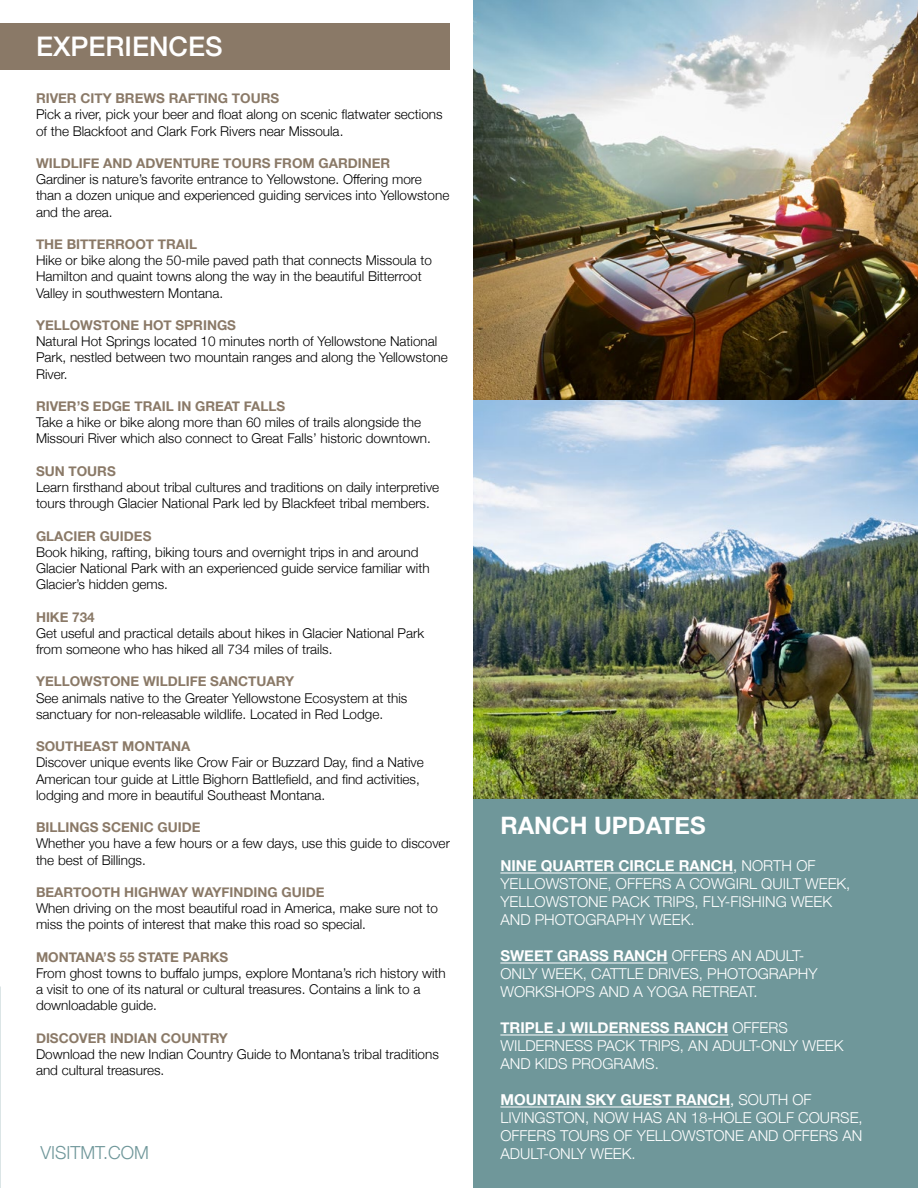
<style>
.page{position:relative;width:918px;height:1188px;background:#fff}
.page>*{position:absolute;margin:0;border:0;box-sizing:border-box;transform-origin:0 0}
.t1{font:500 27px "Helvetica Neue";color:#fff}
.t2{font:700 24px "Helvetica Neue";color:#fff}
.t3{font:300 18px "Helvetica Neue";color:#6f979a}
.t4{font:300 15px/18px "Helvetica Neue";color:#fff}
.t5{font:300 13.5px/16.2px "Helvetica Neue";color:#000}
.t6{font:700 13.5px "Helvetica Neue";color:#8a7967}
.s1{font-weight:700}
.s2{font-weight:400}
</style>
<div class="page">
<div style="left:473px;top:798px;width:445px;height:390px;background:#6f979a"></div>
<img style="left:473px;top:0;width:445px;height:798px">
<div style="left:0;top:23px;width:450px;height:47px;background:#8a7967"></div>
<hr style="left:500px;top:873px;width:233px;height:1px;background:#fff">
<hr style="left:500px;top:963px;width:168px;height:1px;background:#fff">
<hr style="left:500px;top:1035px;width:228px;height:1px;background:#fff">
<hr style="left:500px;top:1107px;width:230px;height:1px;background:#fff">
<h1 class="t1" style="left:36px;top:24px;width:188px">EXPERIENCES</h1>
<p class="t6" style="left:36px;top:88px;width:245px">RIVER CITY BREWS RAFTING TOURS</p>
<p class="t5" style="left:36px;top:105px;width:408px">Pick a river, pick your beer and float along on scenic flatwater sections of the Blackfoot and Clark Fork Rivers near Missoula.</p>
<p class="t6" style="left:36px;top:153px;width:356px">WILDLIFE AND ADVENTURE TOURS FROM GARDINER</p>
<p class="t5" style="left:36px;top:170px;width:415px">Gardiner is nature’s favorite entrance to Yellowstone. Offering more than a dozen unique and experienced guiding services into Yellowstone and the area.</p>
<p class="t6" style="left:36px;top:234px;width:163px">THE BITTERROOT TRAIL</p>
<p class="t5" style="left:36px;top:251px;width:397px">Hike or bike along the 50-mile paved path that connects Missoula to<br>Hamilton and quaint towns along the way in the beautiful Bitterroot<br>Valley in southwestern Montana.</p>
<p class="t6" style="left:36px;top:315px;width:202px">YELLOWSTONE HOT SPRINGS</p>
<p class="t5" style="left:36px;top:332px;width:413px">Natural Hot Springs located 10 minutes north of Yellowstone National<br>Park, nestled between two mountain ranges and along the Yellowstone<br>River.</p>
<p class="t6" style="left:36px;top:396px;width:251px">RIVER’S EDGE TRAIL IN GREAT FALLS</p>
<p class="t5" style="left:36px;top:413px;width:396px">Take a hike or bike along more than 60 miles of trails alongside the<br>Missouri River which also connect to Great Falls’ historic downtown.</p>
<p class="t6" style="left:36px;top:460px;width:81px">SUN TOURS</p>
<p class="t5" style="left:36px;top:478px;width:405px">Learn firsthand about tribal cultures and traditions on daily interpretive tours through Glacier National Park led by Blackfeet tribal members.</p>
<p class="t6" style="left:36px;top:525px;width:117px">GLACIER GUIDES</p>
<p class="t5" style="left:36px;top:543px;width:395px">Book hiking, rafting, biking tours and overnight trips in and around<br>Glacier National Park with an experienced guide service familiar with<br>Glacier’s hidden gems.</p>
<p class="t6" style="left:36px;top:606px;width:60px">HIKE 734</p>
<p class="t5" style="left:36px;top:624px;width:390px">Get useful and practical details about hikes in Glacier National Park from someone who has hiked all 734 miles of trails.</p>
<p class="t6" style="left:36px;top:671px;width:260px">YELLOWSTONE WILDLIFE SANCTUARY</p>
<p class="t5" style="left:36px;top:689px;width:373px">See animals native to the Greater Yellowstone Ecosystem at this sanctuary for non-releasable wildlife. Located in Red Lodge.</p>
<p class="t6" style="left:36px;top:736px;width:156px">SOUTHEAST MONTANA</p>
<p class="t5" style="left:36px;top:753px;width:389px">Discover unique events like Crow Fair or Buzzard Day, find a Native<br>American tour guide at Little Bighorn Battlefield, and find activities, lodging and more in beautiful Southeast Montana.</p>
<p class="t6" style="left:36px;top:817px;width:166px">BILLINGS SCENIC GUIDE</p>
<p class="t5" style="left:36px;top:834px;width:415px">Whether you have a few hours or a few days, use this guide to discover the best of Billings.</p>
<p class="t6" style="left:36px;top:882px;width:290px">BEARTOOTH HIGHWAY WAYFINDING GUIDE</p>
<p class="t5" style="left:36px;top:899px;width:404px">When driving on the most beautiful road in America, make sure not to miss the points of interest that make this road so special.</p>
<p class="t6" style="left:36px;top:946px;width:194px">MONTANA’S 55 STATE PARKS</p>
<p class="t5" style="left:36px;top:964px;width:411px">From ghost towns to buffalo jumps, explore Montana’s rich history with a visit to one of its natural or cultural treasures. Contains a link to a downloadable guide.</p>
<p class="t6" style="left:36px;top:1027px;width:193px">DISCOVER INDIAN COUNTRY</p>
<p class="t5" style="left:36px;top:1045px;width:404px">Download the new Indian Country Guide to Montana’s tribal traditions and cultural treasures.</p>
<h3 class="t3" style="left:40px;top:1138px;width:110px">VISITMT.COM</h3>
<h2 class="t2" style="left:500px;top:806px;width:207px">RANCH UPDATES</h2>
<p class="t4" style="left:500px;top:856px;width:352px"><span class="s1">NINE QUARTER CIRCLE RANCH</span><span class="s2">,</span> NORTH OF YELLOWSTONE, OFFERS A COWGIRL QUILT WEEK, YELLOWSTONE PACK TRIPS, FLY-FISHING WEEK AND PHOTOGRAPHY WEEK.</p>
<p class="t4" style="left:500px;top:946px;width:319px"><span class="s1">SWEET GRASS RANCH</span> OFFERS AN ADULT-<br>ONLY WEEK, CATTLE DRIVES, PHOTOGRAPHY<br>WORKSHOPS AND A YOGA RETREAT.</p>
<p class="t4" style="left:500px;top:1018px;width:345px"><span class="s1">TRIPLE J WILDERNESS RANCH</span> OFFERS<br>WILDERNESS PACK TRIPS, AN ADULT-ONLY WEEK<br>AND KIDS PROGRAMS.</p>
<p class="t4" style="left:500px;top:1090px;width:364px"><span class="s1">MOUNTAIN SKY GUEST RANCH</span><span class="s2">,</span> SOUTH OF LIVINGSTON, NOW HAS AN 18-HOLE GOLF COURSE, OFFERS TOURS OF YELLOWSTONE AND OFFERS AN ADULT-ONLY WEEK.</p>
</div>
